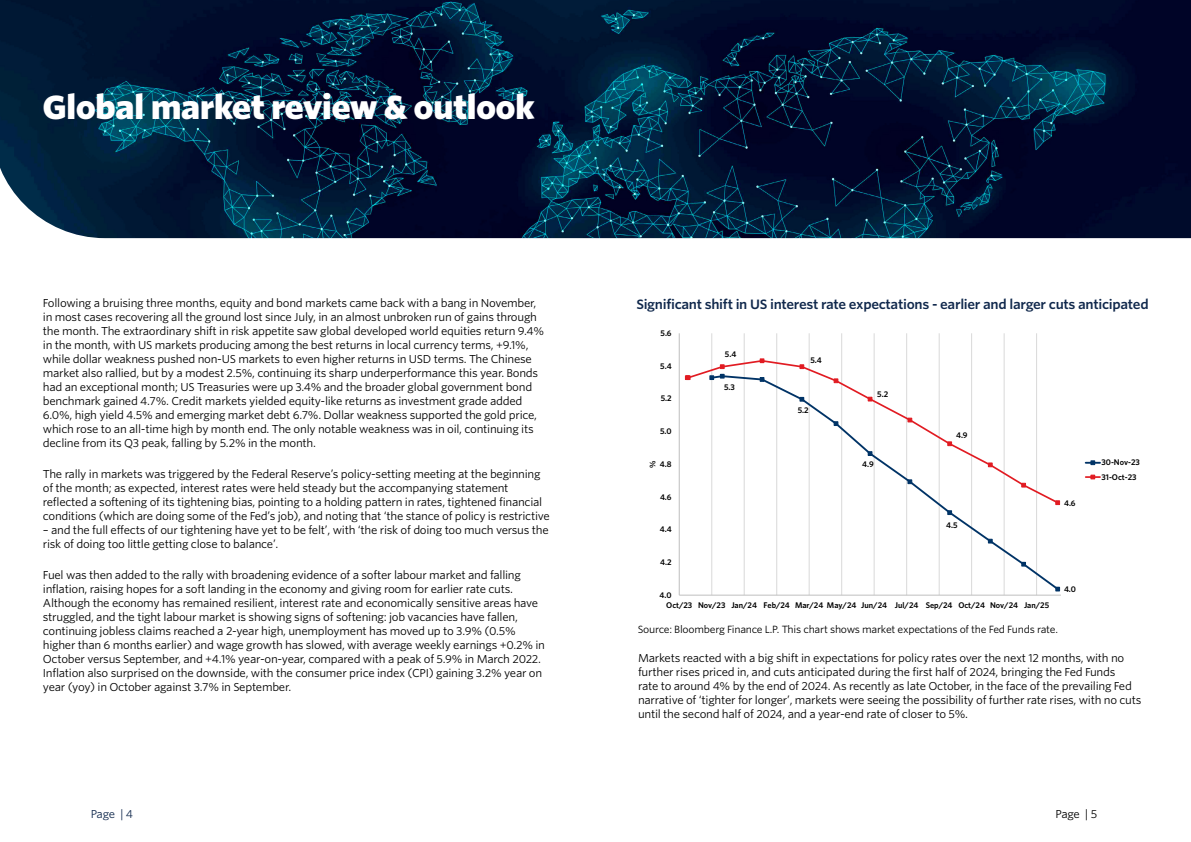
<style>
.page{position:relative;width:1191px;height:842px;background:#fff}
.page>*{position:absolute;margin:0;border:0;box-sizing:border-box;transform-origin:0 0}
.t1{font:900 32px "Whitney S Sm";letter-spacing:-.025em;color:#fff}
.t2{font:600 13px "Whitney S Sm";letter-spacing:-.025em;color:#10284c}
.t3{font:11px/14px "Whitney S Sm";letter-spacing:-.025em;color:#000}
.t4{font:11px "Whitney S Sm";color:#10284c}
.t5{font:10px "Whitney S Sm";letter-spacing:-.025em;color:#000}
.t6{font:600 8.3px/14.3px "Whitney";color:#000}
</style>
<div class="page">
<img style="left:0;top:0;width:1191px;height:238px">
<hr style="left:711px;top:333px;width:1px;height:262px;background:#d9d9d9">
<hr style="left:744px;top:333px;width:1px;height:262px;background:#d9d9d9">
<hr style="left:776px;top:333px;width:1px;height:262px;background:#d9d9d9">
<hr style="left:809px;top:333px;width:1px;height:262px;background:#d9d9d9">
<hr style="left:841px;top:333px;width:1px;height:262px;background:#d9d9d9">
<hr style="left:874px;top:333px;width:1px;height:262px;background:#d9d9d9">
<hr style="left:906px;top:333px;width:1px;height:262px;background:#d9d9d9">
<hr style="left:939px;top:333px;width:1px;height:262px;background:#d9d9d9">
<hr style="left:971px;top:333px;width:1px;height:262px;background:#d9d9d9">
<hr style="left:1003px;top:333px;width:1px;height:262px;background:#d9d9d9">
<hr style="left:1036px;top:333px;width:1px;height:262px;background:#d9d9d9">
<hr style="left:679px;top:333px;width:1px;height:262px;background:#bfbfbf">
<hr style="left:679px;top:595px;width:382px;height:1px;background:#bfbfbf">
<svg style="left:712px;top:505px;width:348px;height:87px"></svg>
<svg style="left:1055px;top:587px;width:4px;height:4px"></svg>
<svg style="left:1021px;top:562px;width:4px;height:4px"></svg>
<svg style="left:988px;top:539px;width:4px;height:4px"></svg>
<svg style="left:947px;top:510px;width:4px;height:5px"></svg>
<svg style="left:686px;top:359px;width:374px;height:146px"></svg>
<svg style="left:1055px;top:500px;width:4px;height:5px"></svg>
<svg style="left:1021px;top:483px;width:4px;height:4px"></svg>
<svg style="left:988px;top:463px;width:4px;height:4px"></svg>
<svg style="left:947px;top:442px;width:4px;height:4px"></svg>
<svg style="left:907px;top:418px;width:5px;height:4px"></svg>
<svg style="left:868px;top:397px;width:4px;height:4px"></svg>
<svg style="left:834px;top:379px;width:4px;height:4px"></svg>
<svg style="left:799px;top:364px;width:5px;height:5px"></svg>
<svg style="left:760px;top:359px;width:4px;height:4px"></svg>
<svg style="left:720px;top:364px;width:4px;height:14px"></svg>
<svg style="left:685px;top:375px;width:5px;height:5px"></svg>
<svg style="left:1085px;top:461px;width:15px;height:4px"></svg>
<svg style="left:1085px;top:475px;width:15px;height:4px"></svg>
<h1 class="t1" style="left:43px;top:84px;width:493px">Global market review &amp; outlook</h1>
<p class="t3" style="left:43px;top:296px;width:503px">Following a bruising three months, equity and bond markets came back with a bang in November, in most cases recovering all the ground lost since July, in an almost unbroken run of gains through the month. The extraordinary shift in risk appetite saw global developed world equities return 9.4% in the month, with US markets producing among the best returns in local currency terms, +9.1%, while dollar weakness pushed non-US markets to even higher returns in USD terms. The Chinese market also rallied, but by a modest 2.5%, continuing its sharp underperformance this year. Bonds had an exceptional month; US Treasuries were up 3.4% and the broader global government bond benchmark gained 4.7%. Credit markets yielded equity-like returns as investment grade added 6.0%, high yield 4.5% and emerging market debt 6.7%. Dollar weakness supported the gold price, which rose to an all-time high by month end. The only notable weakness was in oil, continuing its decline from its Q3 peak, falling by 5.2% in the month.</p>
<p class="t3" style="left:43px;top:467px;width:508px">The rally in markets was triggered by the Federal Reserve’s policy-setting meeting at the beginning of the month; as expected, interest rates were held steady but the accompanying statement reflected a softening of its tightening bias, pointing to a holding pattern in rates, tightened financial conditions (which are doing some of the Fed’s job), and noting that ‘the stance of policy is restrictive</p>
<p class="t3" style="left:43px;top:523px;width:507px">– and the full effects of our tightening have yet to be felt’, with ‘the risk of doing too much versus the risk of doing too little getting close to balance’.</p>
<p class="t3" style="left:43px;top:568px;width:504px">Fuel was then added to the rally with broadening evidence of a softer labour market and falling inflation, raising hopes for a soft landing in the economy and giving room for earlier rate cuts.<br>Although the economy has remained resilient, interest rate and economically sensitive areas have struggled, and the tight labour market is showing signs of softening: job vacancies have fallen, continuing jobless claims reached a 2-year high, unemployment has moved up to 3.9% (0.5% higher than 6 months earlier) and wage growth has slowed, with average weekly earnings +0.2% in October versus September, and +4.1% year-on-year, compared with a peak of 5.9% in March 2022.<br>Inflation also surprised on the downside, with the consumer price index (CPI) gaining 3.2% year on year (yoy) in October against 3.7% in September.</p>
<p class="t2" style="left:636px;top:295px;width:514px">Significant shift in US interest rate expectations - earlier and larger cuts anticipated</p>
<p class="t6" style="left:660px;top:326px;width:13px">5.6</p>
<p class="t6" style="left:660px;top:358px;width:13px">5.4</p>
<p class="t6" style="left:725px;top:347px;width:13px">5.4</p>
<p class="t6" style="left:810px;top:353px;width:13px">5.4</p>
<p class="t6" style="left:661px;top:391px;width:12px">5.2</p>
<p class="t6" style="left:724px;top:380px;width:12px">5.3</p>
<p class="t6" style="left:877px;top:387px;width:12px">5.2</p>
<p class="t6" style="left:797px;top:403px;width:12px">5.2</p>
<p class="t6" style="left:660px;top:424px;width:13px">5.0</p>
<p class="t6" style="left:956px;top:428px;width:13px">4.9</p>
<p class="t6" style="left:645px;top:468px;width:9px;rotate:-90deg">%</p>
<p class="t6" style="left:1101px;top:455px;width:40px">30-Nov-23<br>31-Oct-23</p>
<p class="t6" style="left:660px;top:457px;width:13px">4.8</p>
<p class="t6" style="left:862px;top:457px;width:13px">4.9</p>
<p class="t6" style="left:660px;top:489px;width:13px">4.6</p>
<p class="t6" style="left:660px;top:522px;width:13px">4.4</p>
<p class="t6" style="left:660px;top:555px;width:13px">4.2</p>
<p class="t6" style="left:659px;top:587px;width:14px">4.0</p>
<p class="t6" style="left:946px;top:517px;width:13px">4.5</p>
<p class="t6" style="left:666px;top:598px;width:384px">Oct/23 Nov/23 Jan/24 Feb/24 Mar/24 May/24 Jun/24 Jul/24 Sep/24 Oct/24 Nov/24 Jan/25</p>
<p class="t6" style="left:1064px;top:495px;width:13px">4.6</p>
<p class="t6" style="left:1064px;top:582px;width:14px">4.0</p>
<p class="t5" style="left:638px;top:622px;width:422px">Source: Bloomberg Finance L.P. This chart shows market expectations of the Fed Funds rate.</p>
<p class="t3" style="left:638px;top:651px;width:505px">Markets reacted with a big shift in expectations for policy rates over the next 12 months, with no further rises priced in, and cuts anticipated during the first half of 2024, bringing the Fed Funds<br>rate to around 4% by the end of 2024. As recently as late October, in the face of the prevailing Fed narrative of ‘tighter for longer’, markets were seeing the possibility of further rate rises, with no cuts until the second half of 2024, and a year-end rate of closer to 5%.</p>
<p class="t4" style="left:91px;top:806px;width:44px">Page | 4</p>
<p class="t3" style="left:1055px;top:807px;width:43px">Page | 5</p>
</div>
